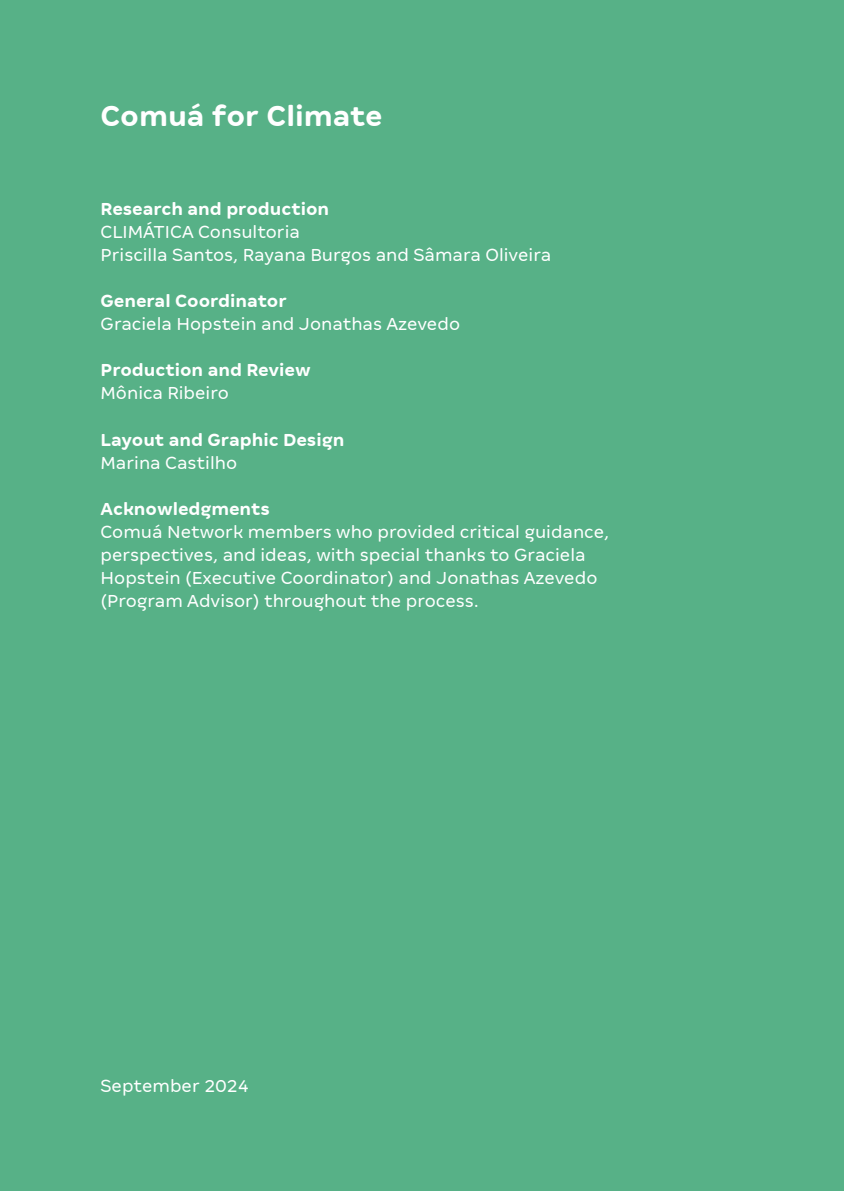
<style>
.page{position:relative;width:844px;height:1191px;background:#fff}
.page>*{position:absolute;margin:0;border:0;box-sizing:border-box;transform-origin:0 0}
.t1{font:700 31.5px "Comum Text";color:#fff}
.t2{font:19.25px/23.1px "Comum Text";color:#fff}
.t3{font:700 19.25px "Comum Text";color:#fff}
.s1{font-weight:700}
</style>
<div class="page">
<div style="left:0;top:0;width:843px;height:1191px;background:#57b187"></div>
<p class="t1" style="left:100px;top:97px;width:283px">Comuá for Climate</p>
<p class="t3" style="left:100px;top:197px;width:230px">Research and production</p>
<p class="t2" style="left:100px;top:220px;width:201px">CLIMÁTICA Consultoria</p>
<p class="t2" style="left:100px;top:243px;width:452px">Priscilla Santos, Rayana Burgos and Sâmara Oliveira</p>
<p class="t3" style="left:100px;top:290px;width:188px">General Coordinator</p>
<p class="t2" style="left:100px;top:312px;width:361px">Graciela Hopstein and Jonathas Azevedo</p>
<p class="t3" style="left:100px;top:359px;width:212px">Production and Review</p>
<p class="t2" style="left:100px;top:382px;width:130px">Mônica Ribeiro</p>
<p class="t3" style="left:100px;top:428px;width:245px">Layout and Graphic Design</p>
<p class="t2" style="left:100px;top:451px;width:138px">Marina Castilho</p>
<p class="t2" style="left:100px;top:497px;width:510px"><span class="s1">Acknowledgments<br></span>Comuá Network members who provided critical guidance, perspectives, and ideas, with special thanks to Graciela Hopstein (Executive Coordinator) and Jonathas Azevedo (Program Advisor) throughout the process.</p>
<p class="t2" style="left:100px;top:1074px;width:150px">September 2024</p>
</div>
